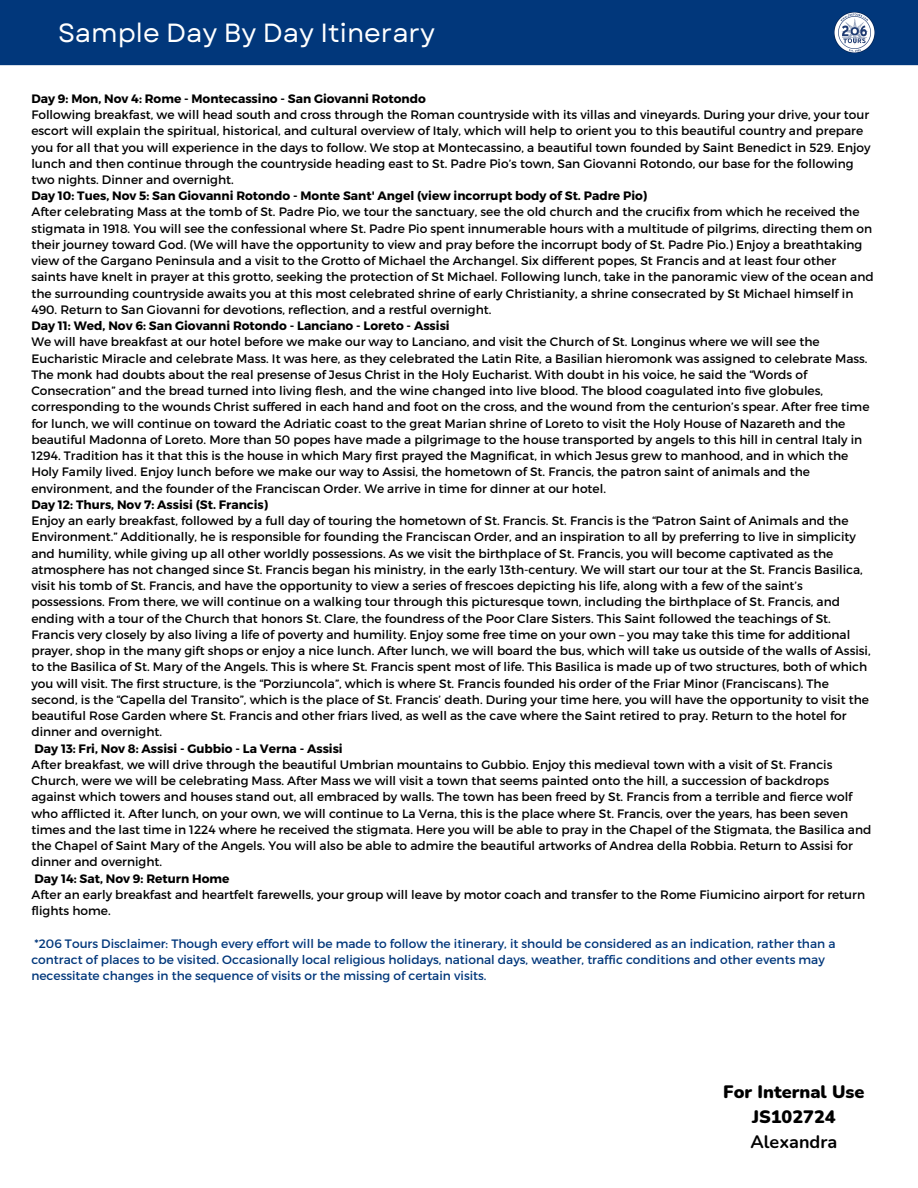
<style>
.page{position:relative;width:918px;height:1188px;background:#fff}
.page>*{position:absolute;margin:0;border:0;box-sizing:border-box;transform-origin:0 0}
.t1{font:26.25px "Garet";color:#fff}
.t2{font:900 18px "Nunito";color:#000}
.t3{font:700 18px "Nunito";color:#000}
.t4{font:12.15px/16.2px "Montserrat";color:#000}
.t5{font:12.15px/16.2px "Montserrat";color:#01377b}
.t6{font:700 12.15px "Montserrat";color:#000}
</style>
<div class="page">
<div style="left:0;top:0;width:918px;height:65px;background:#01377b"></div>
<img style="left:835px;top:13px;width:39px;height:39px">
<p class="t1" style="left:58px;top:14px;width:378px">Sample Day By Day Itinerary</p>
<p class="t6" style="left:31px;top:91px;width:396px">Day 9: Mon, Nov 4: Rome - Montecassino - San Giovanni Rotondo</p>
<p class="t4" style="left:31px;top:106px;width:841px">Following breakfast, we will head south and cross through the Roman countryside with its villas and vineyards. During your drive, your tour escort will explain the spiritual, historical, and cultural overview of Italy, which will help to orient you to this beautiful country and prepare you for all that you will experience in the days to follow. We stop at Montecassino, a beautiful town founded by Saint Benedict in 529. Enjoy lunch and then continue through the countryside heading east to St. Padre Pio’s town, San Giovanni Rotondo, our base for the following two nights. Dinner and overnight.</p>
<p class="t6" style="left:31px;top:188px;width:617px">Day 10: Tues, Nov 5: San Giovanni Rotondo - Monte Sant' Angel (view incorrupt body of St. Padre Pio)</p>
<p class="t4" style="left:31px;top:203px;width:844px">After celebrating Mass at the tomb of St. Padre Pio, we tour the sanctuary, see the old church and the crucifix from which he received the stigmata in 1918. You will see the confessional where St. Padre Pio spent innumerable hours with a multitude of pilgrims, directing them on their journey toward God. (We will have the opportunity to view and pray before the incorrupt body of St. Padre Pio.) Enjoy a breathtaking view of the Gargano Peninsula and a visit to the Grotto of Michael the Archangel. Six different popes, St Francis and at least four other saints have knelt in prayer at this grotto, seeking the protection of St Michael. Following lunch, take in the panoramic view of the ocean and the surrounding countryside awaits you at this most celebrated shrine of early Christianity, a shrine consecrated by St Michael himself in 490. Return to San Giovanni for devotions, reflection, and a restful overnight.</p>
<p class="t6" style="left:31px;top:318px;width:420px">Day 11: Wed, Nov 6: San Giovanni Rotondo - Lanciano - Loreto - Assisi</p>
<p class="t4" style="left:31px;top:333px;width:840px">We will have breakfast at our hotel before we make our way to Lanciano, and visit the Church of St. Longinus where we will see the Eucharistic Miracle and celebrate Mass. It was here, as they celebrated the Latin Rite, a Basilian hieromonk was assigned to celebrate Mass.<br>The monk had doubts about the real presense of Jesus Christ in the Holy Eucharist. With doubt in his voice, he said the “Words of Consecration” and the bread turned into living flesh, and the wine changed into live blood. The blood coagulated into five globules, corresponding to the wounds Christ suffered in each hand and foot on the cross, and the wound from the centurion’s spear. After free time for lunch, we will continue on toward the Adriatic coast to the great Marian shrine of Loreto to visit the Holy House of Nazareth and the beautiful Madonna of Loreto. More than 50 popes have made a pilgrimage to the house transported by angels to this hill in central Italy in 1294. Tradition has it that this is the house in which Mary first prayed the Magnificat, in which Jesus grew to manhood, and in which the Holy Family lived. Enjoy lunch before we make our way to Assisi, the hometown of St. Francis, the patron saint of animals and the environment, and the founder of the Franciscan Order. We arrive in time for dinner at our hotel.</p>
<p class="t6" style="left:31px;top:497px;width:238px">Day 12: Thurs, Nov 7: Assisi (St. Francis)</p>
<p class="t4" style="left:31px;top:512px;width:841px">Enjoy an early breakfast, followed by a full day of touring the hometown of St. Francis. St. Francis is the “Patron Saint of Animals and the Environment.” Additionally, he is responsible for founding the Franciscan Order, and an inspiration to all by preferring to live in simplicity and humility, while giving up all other worldly possessions. As we visit the birthplace of St. Francis, you will become captivated as the atmosphere has not changed since St. Francis began his ministry, in the early 13th-century. We will start our tour at the St. Francis Basilica, visit his tomb of St. Francis, and have the opportunity to view a series of frescoes depicting his life, along with a few of the saint’s possessions. From there, we will continue on a walking tour through this picturesque town, including the birthplace of St. Francis, and ending with a tour of the Church that honors St. Clare, the foundress of the Poor Clare Sisters. This Saint followed the teachings of St.<br>Francis very closely by also living a life of poverty and humility. Enjoy some free time on your own – you may take this time for additional prayer, shop in the many gift shops or enjoy a nice lunch. After lunch, we will board the bus, which will take us outside of the walls of Assisi, to the Basilica of St. Mary of the Angels. This is where St. Francis spent most of life. This Basilica is made up of two structures, both of which you will visit. The first structure, is the “Porziuncola”, which is where St. Francis founded his order of the Friar Minor (Franciscans). The second, is the “Capella del Transito”, which is the place of St. Francis’ death. During your time here, you will have the opportunity to visit the beautiful Rose Garden where St. Francis and other friars lived, as well as the cave where the Saint retired to pray. Return to the hotel for dinner and overnight.</p>
<p class="t6" style="left:35px;top:740px;width:310px">Day 13: Fri, Nov 8: Assisi - Gubbio - La Verna - Assisi</p>
<p class="t4" style="left:31px;top:756px;width:841px">After breakfast, we will drive through the beautiful Umbrian mountains to Gubbio. Enjoy this medieval town with a visit of St. Francis Church, were we will be celebrating Mass. After Mass we will visit a town that seems painted onto the hill, a succession of backdrops against which towers and houses stand out, all embraced by walls. The town has been freed by St. Francis from a terrible and fierce wolf who afflicted it. After lunch, on your own, we will continue to La Verna, this is the place where St. Francis, over the years, has been seven times and the last time in 1224 where he received the stigmata. Here you will be able to pray in the Chapel of the Stigmata, the Basilica and the Chapel of Saint Mary of the Angels. You will also be able to admire the beautiful artworks of Andrea della Robbia. Return to Assisi for dinner and overnight.</p>
<p class="t6" style="left:35px;top:870px;width:196px">Day 14: Sat, Nov 9: Return Home</p>
<p class="t4" style="left:31px;top:886px;width:835px">After an early breakfast and heartfelt farewells, your group will leave by motor coach and transfer to the Rome Fiumicino airport for return flights home.</p>
<p class="t5" style="left:31px;top:934px;width:806px">*206 Tours Disclaimer: Though every effort will be made to follow the itinerary, it should be considered as an indication, rather than a contract of places to be visited. Occasionally local religious holidays, national days, weather, traffic conditions and other events may necessitate changes in the sequence of visits or the missing of certain visits.</p>
<p class="t2" style="left:723px;top:1080px;width:143px">For Internal Use</p>
<p class="t2" style="left:752px;top:1105px;width:85px">JS102724</p>
<p class="t3" style="left:750px;top:1129px;width:88px">Alexandra</p>
</div>
